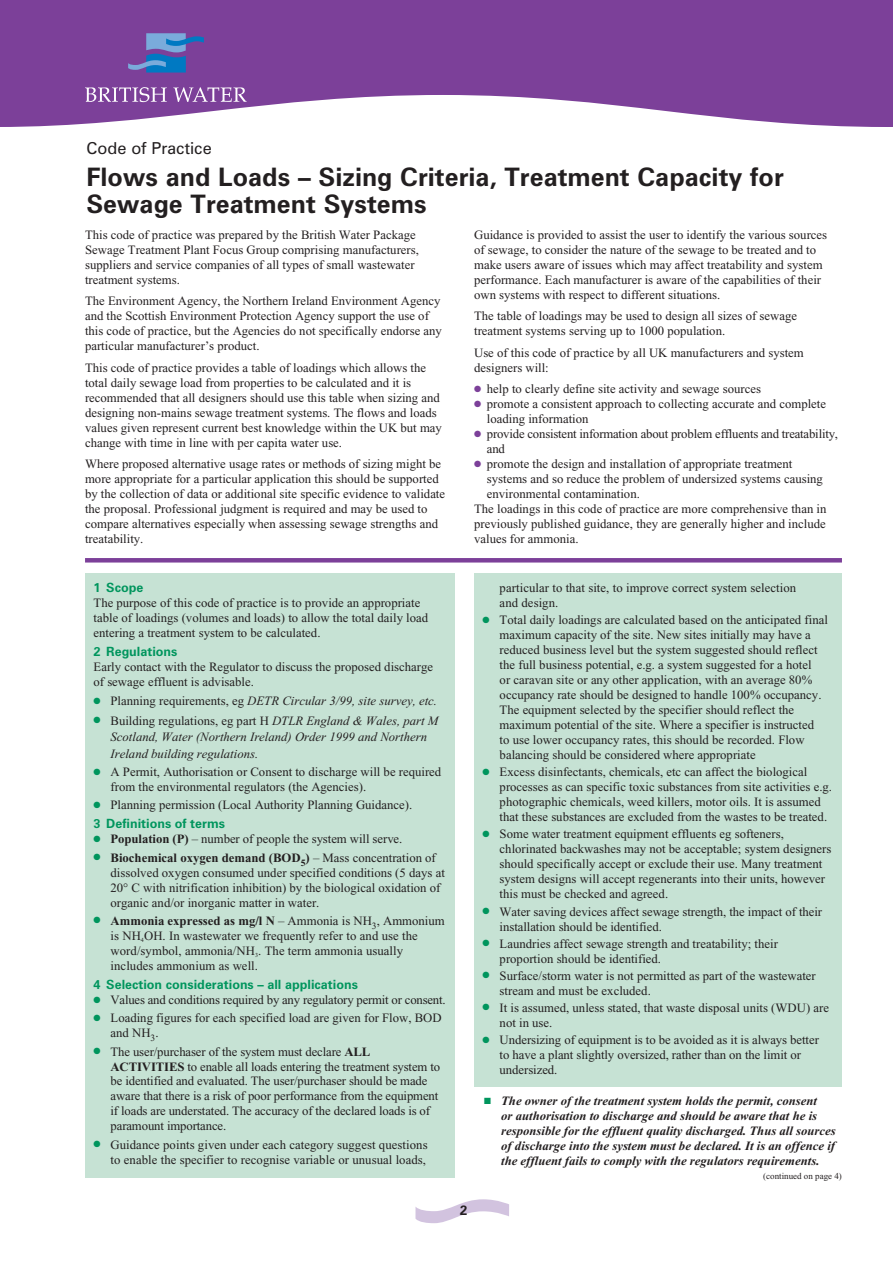
<style>
.page{position:relative;width:893px;height:1263px;background:#fff}
.page>*{position:absolute;margin:0;border:0;box-sizing:border-box;transform-origin:0 0}
.t1{font:700 25.5px/27px "Zurich BT";color:#231f20}
.t2{font:16.5px "Zurich BT";color:#231f20}
.t3{font:700 13.5px "Zurich BT";color:#231f20}
.t4{font:12.75px/15px "Times New Roman";color:#231f20}
.t5{font:italic 700 12.75px/15px "Times New Roman";color:#231f20}
.t6{font:italic 12.75px/16.5px "Times New Roman";color:#231f20}
.t7{font:700 12.75px "Zurich BT";color:#00955d}
.t8{font:9px "Times New Roman";color:#231f20}
.s1{color:#7c4099}
.s2{color:#00955d}
.s3{font-style:normal}
.s4{font-weight:700}
</style>
<div class="page">
<svg style="left:0;top:0;width:893px;height:127px;background:#8d59a6"></svg>
<div style="left:85px;top:573px;width:370px;height:605px;background:#c6e2d4"></div>
<div style="left:474px;top:573px;width:368px;height:514px;background:#c6e2d4"></div>
<svg style="left:128px;top:33px;width:76px;height:40px;background:#5c69b3"></svg>
<svg style="left:85px;top:87px;width:82px;height:15px"></svg>
<svg style="left:173px;top:87px;width:74px;height:15px"></svg>
<hr style="left:85px;top:558px;width:757px;height:4px;background:#7c4099">
<svg style="left:415px;top:1199px;width:94px;height:24px"></svg>
<p class="t2" style="left:87px;top:139px;width:127px">Code of Practice</p>
<h1 class="t1" style="left:87px;top:163px;width:699px">Flows and Loads – Sizing Criteria, Treatment Capacity for<br>Sewage Treatment Systems</h1>
<p class="t4" style="left:85px;top:227px;width:335px">This code of practice was prepared by the British Water Package Sewage Treatment Plant Focus Group comprising manufacturers, suppliers and service companies of all types of small wastewater treatment systems.</p>
<p class="t4" style="left:85px;top:294px;width:358px">The Environment Agency, the Northern Ireland Environment Agency and the Scottish Environment Protection Agency support the use of this code of practice, but the Agencies do not specifically endorse any particular manufacturer’s product.</p>
<p class="t4" style="left:85px;top:360px;width:358px">This code of practice provides a table of loadings which allows the total daily sewage load from properties to be calculated and it is recommended that all designers should use this table when sizing and designing non-mains sewage treatment systems. The flows and loads values given represent current best knowledge within the UK but may change with time in line with per capita water use.</p>
<p class="t4" style="left:85px;top:456px;width:362px">Where proposed alternative usage rates or methods of sizing might be more appropriate for a particular application this should be supported by the collection of data or additional site specific evidence to validate the proposal. Professional judgment is required and may be used to compare alternatives especially when assessing sewage strengths and treatability.</p>
<p class="t4" style="left:474px;top:227px;width:355px">Guidance is provided to assist the user to identify the various sources of sewage, to consider the nature of the sewage to be treated and to make users aware of issues which may affect treatability and system performance. Each manufacturer is aware of the capabilities of their own systems with respect to different situations.</p>
<p class="t4" style="left:474px;top:308px;width:324px">The table of loadings may be used to design all sizes of sewage treatment systems serving up to 1000 population.</p>
<p class="t4" style="left:474px;top:345px;width:331px">Use of this code of practice by all UK manufacturers and system designers will:</p>
<p class="t4" style="left:474px;top:381px;width:288px"><span class="s1">●</span> help to clearly define site activity and sewage sources</p>
<p class="t4" style="left:487px;top:396px;width:341px;text-indent:-13px"><span class="s1">●</span> promote a consistent approach to collecting accurate and complete loading information</p>
<p class="t4" style="left:487px;top:426px;width:353px;text-indent:-13px"><span class="s1">●</span> provide consistent information about problem effluents and treatability, and</p>
<p class="t4" style="left:474px;top:456px;width:320px"><span class="s1">●</span> promote the design and installation of appropriate treatment</p>
<p class="t4" style="left:487px;top:471px;width:338px">systems and so reduce the problem of undersized systems causing</p>
<p class="t4" style="left:487px;top:486px;width:154px">environmental contamination.</p>
<p class="t4" style="left:474px;top:501px;width:354px">The loadings in this code of practice are more comprehensive than in</p>
<p class="t4" style="left:474px;top:516px;width:353px">previously published guidance, they are generally higher and include</p>
<p class="t4" style="left:474px;top:531px;width:106px">values for ammonia.</p>
<p class="t7" style="left:94px;top:580px;width:51px">1 Scope</p>
<p class="t4" style="left:94px;top:595px;width:336px">The purpose of this code of practice is to provide an appropriate table of loadings (volumes and loads) to allow the total daily load entering a treatment system to be calculated.</p>
<p class="t7" style="left:94px;top:644px;width:85px">2 Regulations</p>
<p class="t4" style="left:94px;top:660px;width:341px">Early contact with the Regulator to discuss the proposed discharge of sewage effluent is advisable.</p>
<p class="t6" style="left:94px;top:693px;width:345px"><span class="s2">●</span> <span class="s3">Planning requirements, eg</span> DETR Circular 3/99, site survey, etc.</p>
<p class="t6" style="left:111px;top:712px;width:329px;text-indent:-17px"><span class="s2">●</span> <span class="s3">Building regulations, eg part H</span> DTLR England &amp; Wales, part M<br>Scotland, Water (Northern Ireland) Order 1999 and Northern<br>Ireland building regulations.</p>
<p class="t4" style="left:111px;top:764px;width:332px;text-indent:-17px"><span class="s2">●</span> A Permit, Authorisation or Consent to discharge will be required from the environmental regulators (the Agencies).</p>
<p class="t4" style="left:94px;top:797px;width:320px"><span class="s2">●</span> Planning permission (Local Authority Planning Guidance).</p>
<p class="t7" style="left:94px;top:816px;width:133px">3 Definitions of terms</p>
<p class="t4" style="left:94px;top:832px;width:310px"><span class="s2">●</span> <span class="s4">Population (P)</span> – number of people the system will serve.</p>
<p class="t4" style="left:111px;top:850px;width:336px;text-indent:-17px"><span class="s2">●</span> <span class="s4">Biochemical oxygen demand (BOD</span><sub>5</sub><span class="s4">)</span> – Mass concentration of dissolved oxygen consumed under specified conditions (5 days at 20° C with nitrification inhibition) by the biological oxidation of organic and/or inorganic matter in water.</p>
<p class="t4" style="left:111px;top:913px;width:336px;text-indent:-17px"><span class="s2">●</span> <span class="s4">Ammonia expressed as mg/l N</span> – Ammonia is NH<sub>3</sub>, Ammonium is NH<sub>4</sub>OH. In wastewater we frequently refer to and use the word/symbol, ammonia/NH<sub>3</sub>. The term ammonia usually includes ammonium as well.</p>
<p class="t7" style="left:94px;top:977px;width:266px">4 Selection considerations – all applications</p>
<p class="t4" style="left:94px;top:992px;width:354px"><span class="s2">●</span> Values and conditions required by any regulatory permit or consent.</p>
<p class="t4" style="left:111px;top:1010px;width:333px;text-indent:-17px"><span class="s2">●</span> Loading figures for each specified load are given for Flow, BOD and NH<sub>3</sub>.</p>
<p class="t4" style="left:111px;top:1044px;width:331px;text-indent:-17px"><span class="s2">●</span> The user/purchaser of the system must declare <span class="s4">ALL ACTIVITIES</span> to enable all loads entering the treatment system to be identified and evaluated. The user/purchaser should be made aware that there is a risk of poor performance from the equipment if loads are understated. The accuracy of the declared loads is of paramount importance.</p>
<p class="t4" style="left:94px;top:1137px;width:336px;text-align:right"><span class="s2">●</span> Guidance points given under each category suggest questions to enable the specifier to recognise variable or unusual loads,</p>
<p class="t3" style="left:460px;top:1202px;width:9px">2</p>
<p class="t4" style="left:500px;top:580px;width:298px">particular to that site, to improve correct system selection and design.</p>
<p class="t4" style="left:500px;top:612px;width:330px;text-indent:-17px"><span class="s2">●</span> Total daily loadings are calculated based on the anticipated final maximum capacity of the site. New sites initially may have a reduced business level but the system suggested should reflect the full business potential, e.g. a system suggested for a hotel<br>or caravan site or any other application, with an average 80% occupancy rate should be designed to handle 100% occupancy.<br>The equipment selected by the specifier should reflect the maximum potential of the site. Where a specifier is instructed<br>to use lower occupancy rates, this should be recorded. Flow balancing should be considered where appropriate</p>
<p class="t4" style="left:500px;top:764px;width:334px;text-indent:-17px"><span class="s2">●</span> Excess disinfectants, chemicals, etc can affect the biological processes as can specific toxic substances from site activities e.g. photographic chemicals, weed killers, motor oils. It is assumed that these substances are excluded from the wastes to be treated.</p>
<p class="t4" style="left:500px;top:827px;width:333px;text-indent:-17px"><span class="s2">●</span> Some water treatment equipment effluents eg softeners, chlorinated backwashes may not be acceptable; system designers should specifically accept or exclude their use. Many treatment system designs will accept regenerants into their units, however this must be checked and agreed.</p>
<p class="t4" style="left:500px;top:904px;width:324px;text-indent:-17px"><span class="s2">●</span> Water saving devices affect sewage strength, the impact of their installation should be identified.</p>
<p class="t4" style="left:500px;top:936px;width:280px;text-indent:-17px"><span class="s2">●</span> Laundries affect sewage strength and treatability; their proportion should be identified.</p>
<p class="t4" style="left:500px;top:968px;width:318px;text-indent:-17px"><span class="s2">●</span> Surface/storm water is not permitted as part of the wastewater stream and must be excluded.</p>
<p class="t4" style="left:500px;top:1000px;width:331px;text-indent:-17px"><span class="s2">●</span> It is assumed, unless stated, that waste disposal units (WDU) are not in use.</p>
<p class="t4" style="left:500px;top:1032px;width:321px;text-indent:-17px"><span class="s2">●</span> Undersizing of equipment is to be avoided as it is always better to have a plant slightly oversized, rather than on the limit or undersized.</p>
<p class="t5" style="left:501px;top:1093px;width:336px;text-indent:-17px"><span class="s2">■</span> The owner of the treatment system holds the permit, consent<br>or authorisation to discharge and should be aware that he is responsible for the effluent quality discharged. Thus all sources of discharge into the system must be declared. It is an offence if the effluent fails to comply with the regulators requirements.</p>
<p class="t8" style="left:763px;top:1171px;width:80px">(continued on page 4)</p>
</div>
